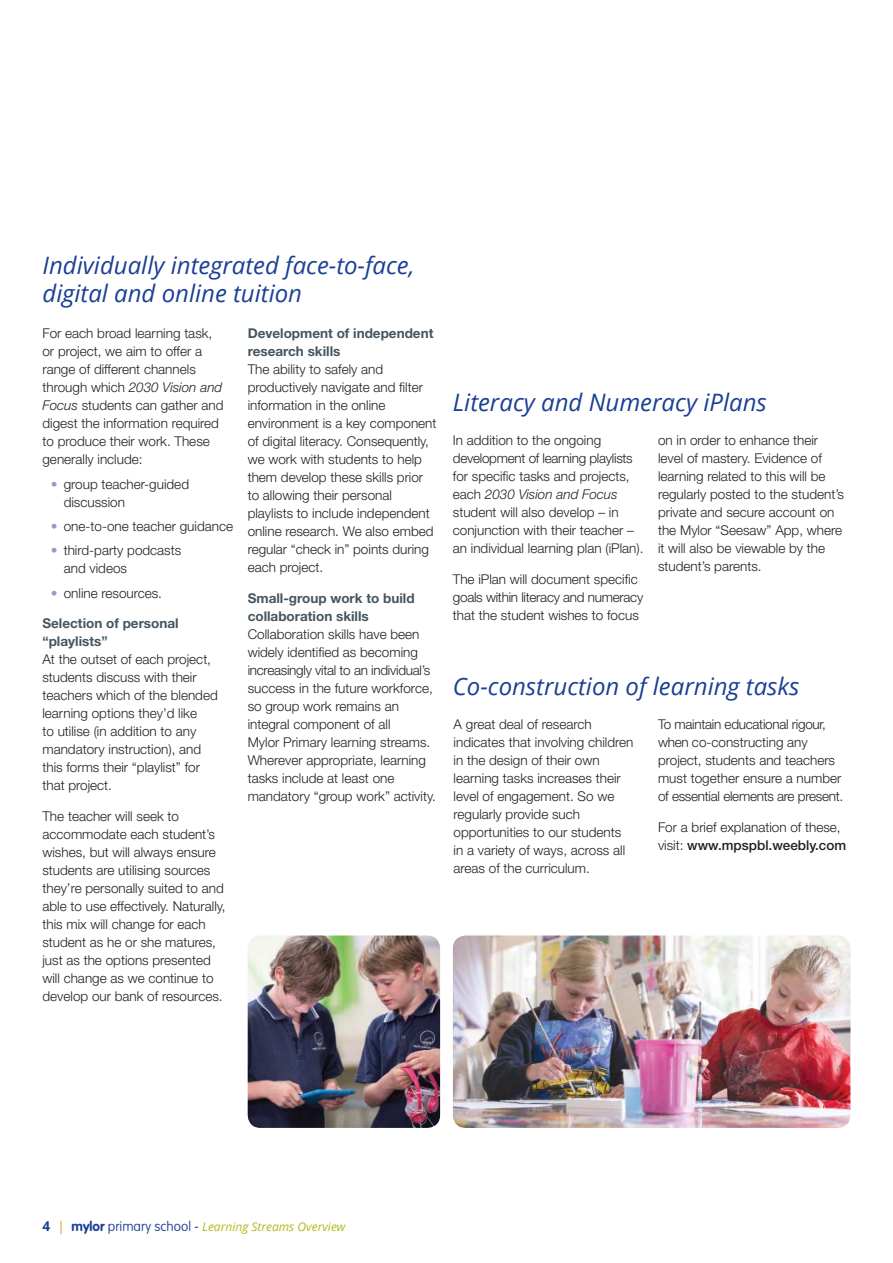
<style>
.page{position:relative;width:893px;height:1263px;background:#fff}
.page>*{position:absolute;margin:0;border:0;box-sizing:border-box;transform-origin:0 0}
.t1{font:italic 24px/28.5px "Open Sans";color:#1b3f94}
.t2{font:300 13.5px/18px "Helvetica Neue";color:#231f20}
.t3{font:700 13.5px/18px "Helvetica Neue";color:#455560}
.t4{font:italic 12px "Open Sans";color:#b2bb1d}
.s1{font-style:italic}
.s2{color:#9699c9}
.s3{font-weight:500}
.s4{font-weight:700;font-style:normal;font-size:13.5px;color:#1b3f94}
.s5{font-size:13.5px;color:#f78f1e}
.s6{font-family:"VAG Rounded";font-weight:700;font-style:normal;font-size:13.5px;color:#1b3f94}
.s7{font-family:"VAG Rounded";font-weight:100;font-style:normal;font-size:13.5px;color:#1b3f94}
.s8{font-size:13.5px;color:#1b3f94}
</style>
<div class="page">
<img style="left:248px;top:936px;width:192px;height:192px;border-radius:13px">
<img style="left:453px;top:936px;width:397px;height:192px;border-radius:13px">
<h1 class="t1" style="left:42px;top:250px;width:374px">Individually integrated face-to-face, digital and online tuition</h1>
<p class="t2" style="left:42px;top:326px;width:183px">For each broad learning task, or project, we aim to offer a range of different channels through which <span class="s1">2030 Vision and<br>Focus</span> students can gather and digest the information required to produce their work. These generally include:</p>
<p class="t2" style="left:64px;top:476px;width:127px;text-indent:-13px"><span class="s2">•</span> group teacher-guided discussion</p>
<p class="t2" style="left:51px;top:518px;width:184px"><span class="s2">•</span> one-to-one teacher guidance</p>
<p class="t2" style="left:64px;top:543px;width:119px;text-indent:-13px"><span class="s2">•</span> third-party podcasts and videos</p>
<p class="t2" style="left:51px;top:585px;width:113px"><span class="s2">•</span> online resources.</p>
<p class="t3" style="left:42px;top:616px;width:138px">Selection of personal “playlists”</p>
<p class="t2" style="left:42px;top:652px;width:177px">At the outset of each project, students discuss with their teachers which of the blended learning options they’d like<br>to utilise (in addition to any mandatory instruction), and this forms their “playlist” for that project.</p>
<p class="t2" style="left:42px;top:809px;width:185px">The teacher will seek to accommodate each student’s wishes, but will always ensure students are utilising sources they’re personally suited to and able to use effectively. Naturally, this mix will change for each student as he or she matures, just as the options presented will change as we continue to develop our bank of resources.</p>
<p class="t3" style="left:248px;top:325px;width:187px">Development of independent research skills</p>
<p class="t2" style="left:248px;top:362px;width:190px">The ability to safely and productively navigate and filter information in the online environment is a key component of digital literacy. Consequently, we work with students to help them develop these skills prior to allowing their personal playlists to include independent online research. We also embed regular “check in” points during each project.</p>
<p class="t3" style="left:248px;top:590px;width:168px">Small-group work to build collaboration skills</p>
<p class="t2" style="left:248px;top:626px;width:190px">Collaboration skills have been widely identified as becoming increasingly vital to an individual’s success in the future workforce, so group work remains an integral component of all<br>Mylor Primary learning streams.<br>Wherever appropriate, learning tasks include at least one mandatory “group work” activity.</p>
<h1 class="t1" style="left:453px;top:387px;width:315px">Literacy and Numeracy iPlans</h1>
<p class="t2" style="left:453px;top:433px;width:192px">In addition to the ongoing development of learning playlists for specific tasks and projects, each <span class="s1">2030 Vision and Focus </span>student will also develop – in conjunction with their teacher – an individual learning plan (iPlan).</p>
<p class="t2" style="left:453px;top:572px;width:192px">The iPlan will document specific goals within literacy and numeracy that the student wishes to focus</p>
<p class="t2" style="left:658px;top:433px;width:188px">on in order to enhance their level of mastery. Evidence of learning related to this will be regularly posted to the student’s private and secure account on the Mylor “Seesaw” App, where it will also be viewable by the student’s parents.</p>
<h1 class="t1" style="left:453px;top:671px;width:348px">Co-construction of learning tasks</h1>
<p class="t2" style="left:454px;top:717px;width:181px">A great deal of research indicates that involving children in the design of their own learning tasks increases their level of engagement. So we regularly provide such opportunities to our students in a variety of ways, across all areas of the curriculum.</p>
<p class="t2" style="left:658px;top:717px;width:187px">To maintain educational rigour, when co-constructing any project, students and teachers must together ensure a number of essential elements are present.</p>
<p class="t2" style="left:658px;top:820px;width:190px">For a brief explanation of these, visit: <span class="s3">www.mpspbl.weebly.com</span></p>
<p class="t4" style="left:42px;top:1218px;width:305px"><span class="s4">4</span> <span class="s5">|</span> <span class="s6">mylor</span> <span class="s7">primary school</span> <span class="s8">-</span> Learning Streams Overview</p>
</div>
